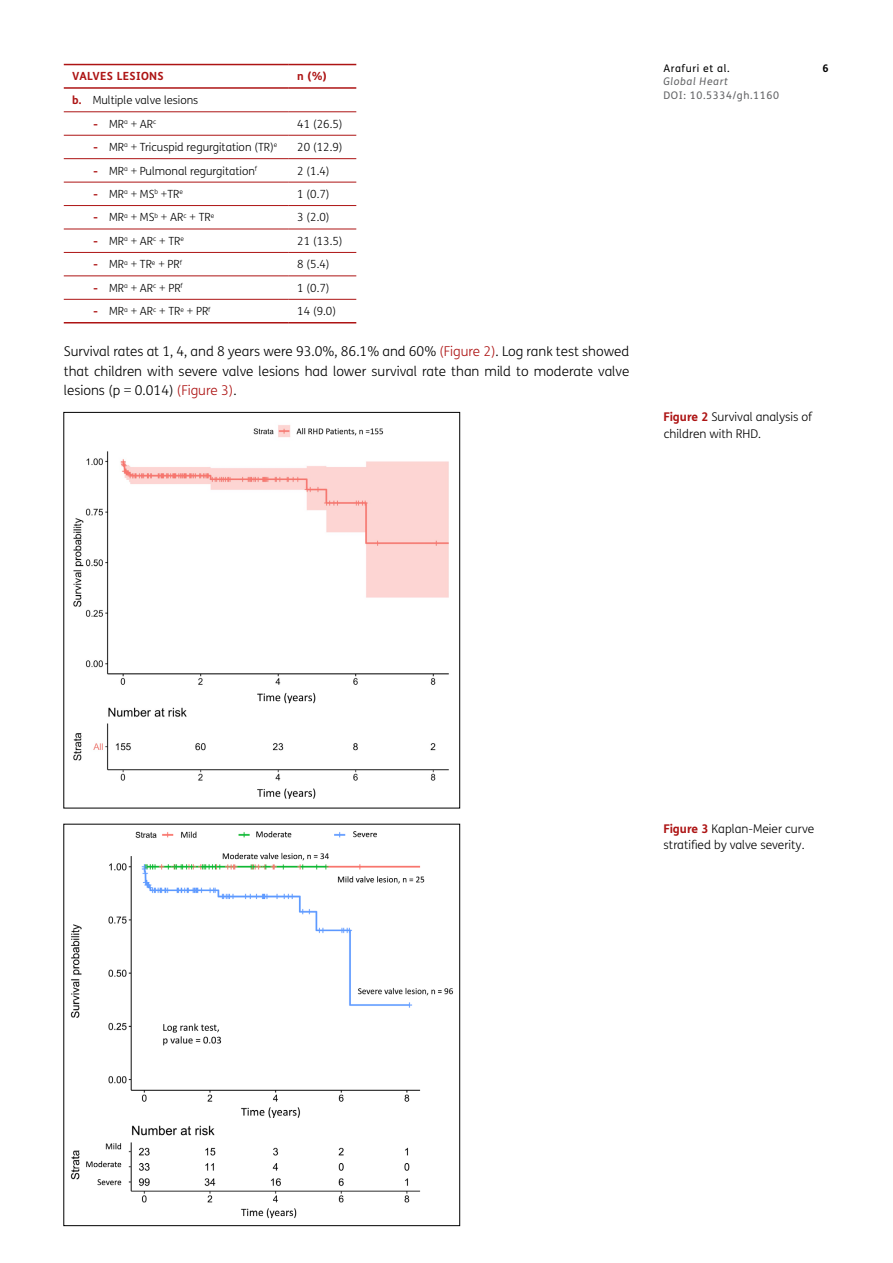
<style>
.page{position:relative;width:893px;height:1263px;background:#fff}
.page>*{position:absolute;margin:0;border:0;box-sizing:border-box;transform-origin:0 0}
.Body_Copy{font:300 13.5px/19.5px "FS Me";color:#000;text-align:justify}
.Figure_copy{font:300 12px/16.5px "FS Me";color:#000}
.Table_Copy{font:300 11.25px "FS Me";color:#000}
.Table_Headings{font:700 11.25px "FS Me";letter-spacing:.03em;color:#ad1414}
.t1{font:10.5px "FS Me";letter-spacing:.06em;color:#636466}
.t2{font:10.5px "FS Me";letter-spacing:.06em;color:#000}
.t3{font:italic 10.5px "FS Me";letter-spacing:.06em;color:#636466}
.t4{font:700 10.5px "FS Me";color:#000}
.s1{font-weight:700;color:#ad1414}
.s2{color:#ad1414}
</style>
<div class="page">
<hr style="left:64px;top:111px;width:225px;height:1px;background:#ad1414">
<hr style="left:289px;top:111px;width:67px;height:1px;background:#ad1414">
<hr style="left:64px;top:135px;width:225px;height:1px;background:#ad1414">
<hr style="left:289px;top:135px;width:67px;height:1px;background:#ad1414">
<hr style="left:64px;top:158px;width:225px;height:1px;background:#ad1414">
<hr style="left:289px;top:158px;width:67px;height:1px;background:#ad1414">
<hr style="left:64px;top:182px;width:225px;height:1px;background:#ad1414">
<hr style="left:289px;top:182px;width:67px;height:1px;background:#ad1414">
<hr style="left:64px;top:205px;width:225px;height:1px;background:#ad1414">
<hr style="left:289px;top:205px;width:67px;height:1px;background:#ad1414">
<hr style="left:64px;top:229px;width:225px;height:1px;background:#ad1414">
<hr style="left:289px;top:229px;width:67px;height:1px;background:#ad1414">
<hr style="left:64px;top:252px;width:225px;height:1px;background:#ad1414">
<hr style="left:289px;top:252px;width:67px;height:1px;background:#ad1414">
<hr style="left:64px;top:275px;width:225px;height:1px;background:#ad1414">
<hr style="left:289px;top:275px;width:67px;height:1px;background:#ad1414">
<hr style="left:64px;top:299px;width:225px;height:1px;background:#ad1414">
<hr style="left:289px;top:299px;width:67px;height:1px;background:#ad1414">
<hr style="left:64px;top:64px;width:225px;height:1px;background:#ad1414">
<hr style="left:289px;top:64px;width:67px;height:1px;background:#ad1414">
<hr style="left:64px;top:87px;width:225px;height:2px;background:#ad1414">
<hr style="left:289px;top:87px;width:67px;height:2px;background:#ad1414">
<hr style="left:64px;top:322px;width:225px;height:1px;background:#ad1414">
<hr style="left:289px;top:322px;width:67px;height:1px;background:#ad1414">
<img style="left:73px;top:425px;width:376px;height:374px">
<div style="left:63px;top:412px;width:397px;height:396px;border:1px solid #000"></div>
<img style="left:70px;top:831px;width:384px;height:388px">
<h2 class="Table_Headings" style="left:72px;top:69px;width:93px">VALVES LESIONS</h2>
<h2 class="Table_Headings" style="left:297px;top:69px;width:31px">n (%)</h2>
<p class="Table_Copy" style="left:72px;top:94px;width:128px"><span class="s1">b.</span> Multiple valve lesions</p>
<p class="Table_Copy" style="left:94px;top:117px;width:64px"><span class="s1">-</span> MR<sup>a</sup> + AR<sup>c</sup></p>
<p class="Table_Copy" style="left:297px;top:117px;width:47px">41 (26.5)</p>
<p class="Table_Copy" style="left:94px;top:141px;width:185px"><span class="s1">-</span> MR<sup>a</sup> + Tricuspid regurgitation (TR)<sup>e</sup></p>
<p class="Table_Copy" style="left:297px;top:141px;width:47px">20 (12.9)</p>
<p class="Table_Copy" style="left:94px;top:164px;width:165px"><span class="s1">-</span> MR<sup>a</sup> + Pulmonal regurgitation<sup>f</sup></p>
<p class="Table_Copy" style="left:297px;top:164px;width:34px">2 (1.4)</p>
<p class="Table_Copy" style="left:94px;top:188px;width:91px"><span class="s1">-</span> MR<sup>a</sup> + MS<sup>b</sup> +TR<sup>e</sup></p>
<p class="Table_Copy" style="left:297px;top:188px;width:34px">1 (0.7)</p>
<p class="Table_Copy" style="left:94px;top:211px;width:122px"><span class="s1">-</span> MR<sup>a</sup> + MS<sup>b</sup> + AR<sup>c</sup> + TR<sup>e</sup></p>
<p class="Table_Copy" style="left:297px;top:211px;width:34px">3 (2.0)</p>
<p class="Table_Copy" style="left:94px;top:235px;width:92px"><span class="s1">-</span> MR<sup>a</sup> + AR<sup>c</sup> + TR<sup>e</sup></p>
<p class="Table_Copy" style="left:297px;top:235px;width:47px">21 (13.5)</p>
<p class="Table_Copy" style="left:94px;top:258px;width:90px"><span class="s1">-</span> MR<sup>a</sup> + TR<sup>e</sup> + PR<sup>f</sup></p>
<p class="Table_Copy" style="left:297px;top:258px;width:34px">8 (5.4)</p>
<p class="Table_Copy" style="left:94px;top:281px;width:91px"><span class="s1">-</span> MR<sup>a</sup> + AR<sup>c</sup> + PR<sup>f</sup></p>
<p class="Table_Copy" style="left:297px;top:281px;width:34px">1 (0.7)</p>
<p class="Table_Copy" style="left:94px;top:305px;width:118px"><span class="s1">-</span> MR<sup>a</sup> + AR<sup>c</sup> + TR<sup>e</sup> + PR<sup>f</sup></p>
<p class="Table_Copy" style="left:297px;top:305px;width:40px">14 (9.0)</p>
<p class="Body_Copy" style="left:64px;top:342px;width:567px">Survival rates at 1, 4, and 8 years were 93.0%, 86.1% and 60% <span class="s2">(Figure 2)</span>. Log rank test showed that children with severe valve lesions had lower survival rate than mild to moderate valve lesions (p = 0.014) <span class="s2">(Figure 3)</span>.</p>
<p class="t2" style="left:663px;top:62px;width:68px">Arafuri et al.</p>
<p class="t4" style="left:823px;top:61px;width:8px">6</p>
<p class="t3" style="left:663px;top:75px;width:66px">Global Heart</p>
<p class="t1" style="left:663px;top:89px;width:117px">DOI: 10.5334/gh.1160</p>
<p class="Figure_copy" style="left:663px;top:409px;width:150px"><span class="s1">Figure 2</span> Survival analysis of children with RHD.</p>
<p class="Figure_copy" style="left:663px;top:821px;width:152px"><span class="s1">Figure 3</span> Kaplan-Meier curve stratified by valve severity.</p>
</div>
